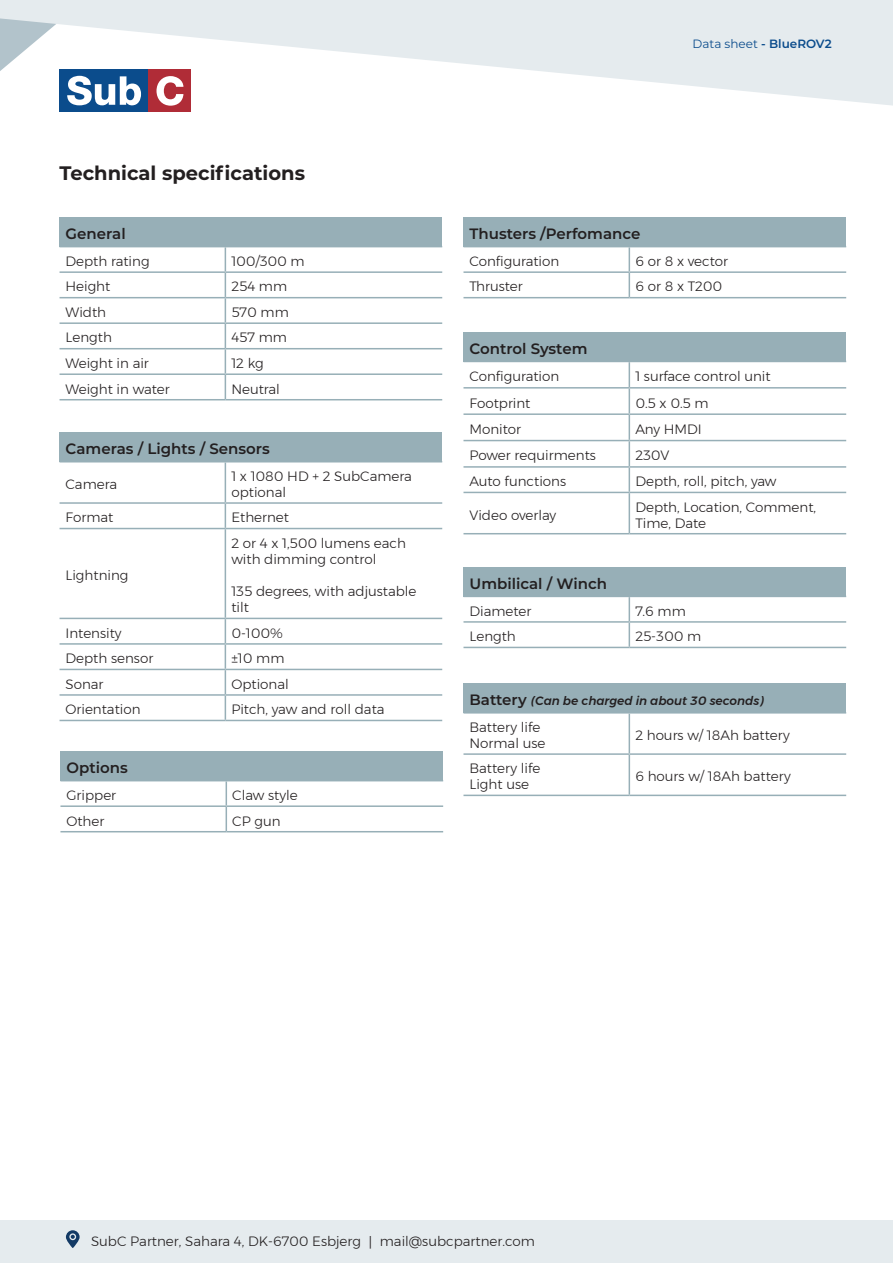
<style>
.page{position:relative;width:893px;height:1263px;background:#fff}
.page>*{position:absolute;margin:0;border:0;box-sizing:border-box;transform-origin:0 0}
.t1{font:700 19.5px "Montserrat";color:#231f20}
.t2{font:600 15px "Montserrat";color:#231f20}
.t3{font:300 13.5px/16.2px "Montserrat";color:#231f20}
.t4{font:italic 500 12px "Montserrat";color:#231f20}
.t5{font:12px "Montserrat";color:#0b4c8c}
.s1{font-weight:600}
.s2{font-weight:600;font-style:normal;font-size:15px}
.s3{font-weight:400}
</style>
<div class="page">
<svg style="left:59px;top:0;width:834px;height:108px;fill:#e5ebee"></svg>
<div style="left:60px;top:69px;width:89px;height:43px;background:#0b4c8c"></div>
<div style="left:149px;top:69px;width:42px;height:43px;background:#b02c37"></div>
<svg style="left:0;top:0;width:141px;height:105px"></svg>
<svg style="left:156px;top:76px;width:27px;height:30px"></svg>
<div style="left:60px;top:217px;width:382px;height:30px;background:#97afb7"></div>
<hr style="left:60px;top:271px;width:165px;height:2px;background:#97afb7">
<hr style="left:225px;top:271px;width:217px;height:2px;background:#97afb7">
<hr style="left:60px;top:297px;width:165px;height:1px;background:#97afb7">
<hr style="left:225px;top:297px;width:217px;height:1px;background:#97afb7">
<hr style="left:60px;top:322px;width:165px;height:2px;background:#97afb7">
<hr style="left:225px;top:322px;width:217px;height:2px;background:#97afb7">
<hr style="left:60px;top:348px;width:165px;height:1px;background:#97afb7">
<hr style="left:225px;top:348px;width:217px;height:1px;background:#97afb7">
<hr style="left:60px;top:373px;width:165px;height:2px;background:#97afb7">
<hr style="left:225px;top:373px;width:217px;height:2px;background:#97afb7">
<svg style="left:225px;top:247px;width:1px;height:152px"></svg>
<hr style="left:60px;top:399px;width:165px;height:1px;background:#97afb7">
<hr style="left:225px;top:399px;width:217px;height:1px;background:#97afb7">
<div style="left:463px;top:332px;width:383px;height:29px;background:#97afb7"></div>
<hr style="left:463px;top:361px;width:166px;height:1px;background:#97afb7">
<hr style="left:629px;top:361px;width:217px;height:1px;background:#97afb7">
<hr style="left:463px;top:387px;width:166px;height:2px;background:#97afb7">
<hr style="left:629px;top:387px;width:217px;height:2px;background:#97afb7">
<hr style="left:463px;top:413px;width:166px;height:2px;background:#97afb7">
<hr style="left:629px;top:413px;width:217px;height:2px;background:#97afb7">
<hr style="left:463px;top:440px;width:166px;height:1px;background:#97afb7">
<hr style="left:629px;top:440px;width:217px;height:1px;background:#97afb7">
<hr style="left:463px;top:466px;width:166px;height:2px;background:#97afb7">
<hr style="left:629px;top:466px;width:217px;height:2px;background:#97afb7">
<svg style="left:629px;top:362px;width:1px;height:130px"></svg>
<hr style="left:463px;top:492px;width:166px;height:1px;background:#97afb7">
<hr style="left:629px;top:492px;width:217px;height:1px;background:#97afb7">
<hr style="left:629px;top:493px;width:1px;height:40px;background:#97afb7">
<hr style="left:463px;top:533px;width:166px;height:1px;background:#97afb7">
<hr style="left:629px;top:533px;width:217px;height:1px;background:#97afb7">
<div style="left:463px;top:567px;width:383px;height:29px;background:#97afb7"></div>
<hr style="left:463px;top:596px;width:166px;height:1px;background:#97afb7">
<hr style="left:629px;top:596px;width:217px;height:1px;background:#97afb7">
<hr style="left:463px;top:621px;width:166px;height:2px;background:#97afb7">
<hr style="left:629px;top:621px;width:217px;height:2px;background:#97afb7">
<svg style="left:629px;top:597px;width:1px;height:50px"></svg>
<hr style="left:463px;top:647px;width:166px;height:1px;background:#97afb7">
<hr style="left:629px;top:647px;width:217px;height:1px;background:#97afb7">
<div style="left:463px;top:683px;width:383px;height:30px;background:#97afb7"></div>
<hr style="left:629px;top:713px;width:1px;height:40px;background:#97afb7">
<hr style="left:463px;top:753px;width:166px;height:2px;background:#97afb7">
<hr style="left:629px;top:753px;width:217px;height:2px;background:#97afb7">
<hr style="left:629px;top:755px;width:1px;height:40px;background:#97afb7">
<hr style="left:463px;top:795px;width:166px;height:1px;background:#97afb7">
<hr style="left:629px;top:795px;width:217px;height:1px;background:#97afb7">
<div style="left:463px;top:217px;width:383px;height:30px;background:#97afb7"></div>
<hr style="left:463px;top:271px;width:166px;height:2px;background:#97afb7">
<hr style="left:629px;top:271px;width:217px;height:2px;background:#97afb7">
<svg style="left:629px;top:247px;width:1px;height:50px"></svg>
<hr style="left:463px;top:297px;width:166px;height:1px;background:#97afb7">
<hr style="left:629px;top:297px;width:217px;height:1px;background:#97afb7">
<div style="left:60px;top:751px;width:383px;height:30px;background:#97afb7"></div>
<hr style="left:60px;top:805px;width:166px;height:2px;background:#97afb7">
<hr style="left:226px;top:805px;width:217px;height:2px;background:#97afb7">
<svg style="left:226px;top:781px;width:1px;height:50px"></svg>
<hr style="left:60px;top:831px;width:166px;height:1px;background:#97afb7">
<hr style="left:226px;top:831px;width:217px;height:1px;background:#97afb7">
<div style="left:60px;top:432px;width:382px;height:30px;background:#97afb7"></div>
<hr style="left:225px;top:462px;width:1px;height:40px;background:#97afb7">
<hr style="left:60px;top:502px;width:165px;height:2px;background:#97afb7">
<hr style="left:225px;top:502px;width:217px;height:2px;background:#97afb7">
<svg style="left:225px;top:504px;width:1px;height:24px"></svg>
<hr style="left:60px;top:528px;width:165px;height:1px;background:#97afb7">
<hr style="left:225px;top:528px;width:217px;height:1px;background:#97afb7">
<hr style="left:225px;top:529px;width:1px;height:89px;background:#97afb7">
<hr style="left:60px;top:618px;width:165px;height:1px;background:#97afb7">
<hr style="left:225px;top:618px;width:217px;height:1px;background:#97afb7">
<hr style="left:60px;top:643px;width:165px;height:2px;background:#97afb7">
<hr style="left:225px;top:643px;width:217px;height:2px;background:#97afb7">
<hr style="left:60px;top:669px;width:165px;height:1px;background:#97afb7">
<hr style="left:225px;top:669px;width:217px;height:1px;background:#97afb7">
<hr style="left:60px;top:694px;width:165px;height:2px;background:#97afb7">
<hr style="left:225px;top:694px;width:217px;height:2px;background:#97afb7">
<svg style="left:225px;top:619px;width:1px;height:101px"></svg>
<hr style="left:60px;top:720px;width:165px;height:1px;background:#97afb7">
<hr style="left:225px;top:720px;width:217px;height:1px;background:#97afb7">
<div style="left:0;top:1220px;width:893px;height:43px;background:#e5ebee"></div>
<svg style="left:66px;top:1230px;width:14px;height:18px"></svg>
<p class="t1" style="left:60px;top:159px;width:247px">Technical specifications</p>
<p class="t2" style="left:66px;top:223px;width:62px">General</p>
<p class="t3" style="left:66px;top:253px;width:86px">Depth rating</p>
<p class="t3" style="left:231px;top:253px;width:75px">100/300 m</p>
<p class="t3" style="left:66px;top:278px;width:46px">Height</p>
<p class="t3" style="left:231px;top:278px;width:57px">254 mm</p>
<p class="t3" style="left:66px;top:304px;width:42px">Width</p>
<p class="t3" style="left:231px;top:304px;width:59px">570 mm</p>
<p class="t3" style="left:66px;top:329px;width:48px">Length</p>
<p class="t3" style="left:231px;top:329px;width:57px">457 mm</p>
<p class="t3" style="left:66px;top:355px;width:85px">Weight in air</p>
<p class="t3" style="left:231px;top:355px;width:34px">12 kg</p>
<p class="t3" style="left:66px;top:380px;width:106px">Weight in water</p>
<p class="t3" style="left:231px;top:380px;width:50px">Neutral</p>
<p class="t2" style="left:66px;top:438px;width:206px">Cameras / Lights / Sensors</p>
<p class="t3" style="left:66px;top:476px;width:53px">Camera</p>
<p class="t3" style="left:231px;top:468px;width:182px">1 x 1080 HD + 2 SubCamera optional</p>
<p class="t3" style="left:66px;top:509px;width:49px">Format</p>
<p class="t3" style="left:231px;top:509px;width:59px">Ethernet</p>
<p class="t3" style="left:66px;top:567px;width:64px">Lightning</p>
<p class="t3" style="left:231px;top:534px;width:176px">2 or 4 x 1,500 lumens each with dimming control</p>
<p class="t3" style="left:231px;top:583px;width:187px">135 degrees, with adjustable tilt</p>
<p class="t3" style="left:66px;top:625px;width:58px">Intensity</p>
<p class="t3" style="left:231px;top:625px;width:53px">0-100%</p>
<p class="t3" style="left:66px;top:650px;width:89px">Depth sensor</p>
<p class="t3" style="left:231px;top:650px;width:55px">±10 mm</p>
<p class="t3" style="left:66px;top:676px;width:40px">Sonar</p>
<p class="t3" style="left:231px;top:676px;width:59px">Optional</p>
<p class="t3" style="left:66px;top:701px;width:77px">Orientation</p>
<p class="t3" style="left:231px;top:701px;width:155px">Pitch, yaw and roll data</p>
<p class="t2" style="left:66px;top:757px;width:63px">Options</p>
<p class="t3" style="left:66px;top:787px;width:51px">Gripper</p>
<p class="t3" style="left:232px;top:787px;width:67px">Claw style</p>
<p class="t3" style="left:66px;top:812px;width:39px">Other</p>
<p class="t3" style="left:232px;top:812px;width:50px">CP gun</p>
<p class="t5" style="left:692px;top:36px;width:141px">Data sheet <span class="s1">- BlueROV2</span></p>
<p class="t2" style="left:469px;top:223px;width:172px">Thusters /Perfomance</p>
<p class="t3" style="left:469px;top:253px;width:91px">Configuration</p>
<p class="t3" style="left:635px;top:253px;width:94px">6 or 8 x vector</p>
<p class="t3" style="left:469px;top:278px;width:55px">Thruster</p>
<p class="t3" style="left:635px;top:278px;width:88px">6 or 8 x T200</p>
<p class="t2" style="left:469px;top:338px;width:120px">Control System</p>
<p class="t3" style="left:469px;top:368px;width:91px">Configuration</p>
<p class="t3" style="left:635px;top:368px;width:137px">1 surface control unit</p>
<p class="t3" style="left:469px;top:394px;width:63px">Footprint</p>
<p class="t3" style="left:635px;top:394px;width:75px">0.5 x 0.5 m</p>
<p class="t3" style="left:469px;top:421px;width:53px">Monitor</p>
<p class="t3" style="left:635px;top:421px;width:68px">Any HMDI</p>
<p class="t3" style="left:469px;top:447px;width:128px">Power requirments</p>
<p class="t3" style="left:635px;top:447px;width:36px">230V</p>
<p class="t3" style="left:469px;top:473px;width:98px">Auto functions</p>
<p class="t3" style="left:635px;top:473px;width:143px">Depth, roll, pitch, yaw</p>
<p class="t3" style="left:469px;top:506px;width:88px">Video overlay</p>
<p class="t3" style="left:635px;top:498px;width:182px">Depth, Location, Comment,<br>Time, Date</p>
<p class="t2" style="left:469px;top:573px;width:139px">Umbilical / Winch</p>
<p class="t3" style="left:469px;top:603px;width:64px">Diameter</p>
<p class="t3" style="left:635px;top:603px;width:52px">7.6 mm</p>
<p class="t3" style="left:469px;top:628px;width:48px">Length</p>
<p class="t3" style="left:635px;top:628px;width:67px">25-300 m</p>
<p class="t4" style="left:469px;top:691px;width:296px"><span class="s2">Battery</span> (Can be charged in about 30 seconds)</p>
<p class="t3" style="left:469px;top:719px;width:77px">Battery life<br>Normal use</p>
<p class="t3" style="left:635px;top:727px;width:156px">2 hours w/ 18Ah battery</p>
<p class="t3" style="left:469px;top:760px;width:72px">Battery life<br>Light use</p>
<p class="t3" style="left:635px;top:768px;width:157px">6 hours w/ 18Ah battery</p>
<p class="t3" style="left:91px;top:1233px;width:445px">SubC Partner, Sahara 4, DK-6700 Esbjerg <span class="s3">|</span> mail@subcpartner.com</p>
</div>
